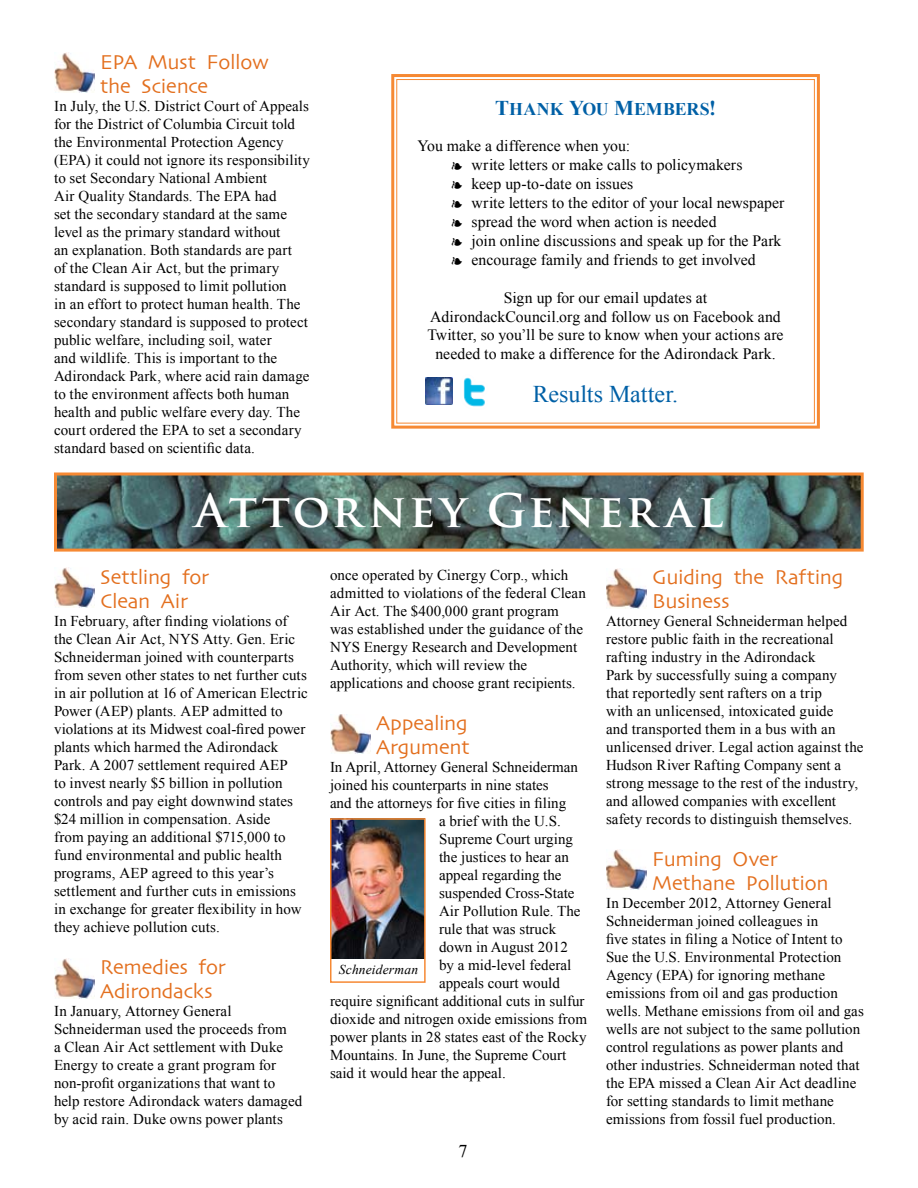
<style>
.page{position:relative;width:918px;height:1188px;background:#fff}
.page>*{position:absolute;margin:0;border:0;box-sizing:border-box;transform-origin:0 0}
.t1{font:700 45px "Trajan Pro";letter-spacing:.065em;color:#fff}
.t2{font:24px "Times New Roman";color:#0060a6}
.t3{font:21px/24px "Skia";letter-spacing:-.015em;color:#e36f1e}
.t4{font:18px "Times New Roman";color:#000}
.t5{font:17.85px "Times New Roman PS Bold MT SC850";letter-spacing:.005em;color:#0060a6}
.t6{font:15.75px/18.9px "Times New Roman";letter-spacing:.005em;color:#000}
.t7{font:15px/18px "Times New Roman";letter-spacing:.005em;color:#000}
.t8{font:italic 13.5px "Times New Roman";letter-spacing:.01em;color:#000}
.s1{font-size:21px}
.s2{font-family:"Warnock Pro"}
</style>
<div class="page">
<img style="left:54px;top:52px;width:41px;height:40px">
<img style="left:54px;top:568px;width:41px;height:40px">
<img style="left:606px;top:569px;width:41px;height:39px">
<img style="left:54px;top:959px;width:41px;height:39px">
<img style="left:330px;top:714px;width:41px;height:40px">
<img style="left:606px;top:849px;width:41px;height:40px">
<img style="left:58px;top:476px;width:802px;height:72px">
<div style="left:54px;top:472px;width:810px;height:80px;border:3px solid #f68933"></div>
<img style="left:333px;top:821px;width:90px;height:137px">
<div style="left:330px;top:818px;width:96px;height:165px;border:2px solid #f68933"></div>
<svg style="left:391px;top:74px;width:429px;height:355px"></svg>
<div style="left:396px;top:79px;width:419px;height:345px;border:1px solid #f68933"></div>
<img style="left:425px;top:378px;width:27px;height:27px">
<img style="left:460px;top:375px;width:28px;height:34px">
<h3 class="t3" style="left:100px;top:51px;width:170px">EPA Must Follow the Science</h3>
<p class="t7" style="left:54px;top:97px;width:257px">In July, the U.S. District Court of Appeals for the District of Columbia Circuit told the Environmental Protection Agency (EPA) it could not ignore its responsibility to set Secondary National Ambient<br>Air Quality Standards. The EPA had<br>set the secondary standard at the same level as the primary standard without<br>an explanation. Both standards are part<br>of the Clean Air Act, but the primary standard is supposed to limit pollution<br>in an effort to protect human health. The secondary standard is supposed to protect public welfare, including soil, water<br>and wildlife. This is important to the Adirondack Park, where acid rain damage to the environment affects both human health and public welfare every day. The court ordered the EPA to set a secondary standard based on scientific data.</p>
<p class="t5" style="left:495px;top:96px;width:223px"><span class="s1">T</span>HANK <span class="s1">Y</span>OU <span class="s1">M</span>EMBERS<span class="s1">!</span></p>
<p class="t6" style="left:451px;top:136px;width:335px;text-indent:-34px">You make a difference when you:<br><span class="s2">·</span> write letters or make calls to policymakers<br><span class="s2">·</span> keep up-to-date on issues<br><span class="s2">·</span> write letters to the editor of your local newspaper <span class="s2">·</span> spread the word when action is needed<br><span class="s2">·</span> join online discussions and speak up for the Park <span class="s2">·</span> encourage family and friends to get involved</p>
<p class="t6" style="left:428px;top:288px;width:358px;text-align:center">Sign up for our email updates at AdirondackCouncil.org and follow us on Facebook and Twitter, so you’ll be sure to know when your actions are needed to make a difference for the Adirondack Park.</p>
<h2 class="t2" style="left:533px;top:377px;width:147px">Results Matter.</h2>
<h1 class="t1" style="left:195px;top:483px;width:530px">Attorney General</h1>
<h3 class="t3" style="left:100px;top:567px;width:111px">Settling for<br>Clean Air</h3>
<p class="t7" style="left:54px;top:612px;width:255px">In February, after finding violations of the Clean Air Act, NYS Atty. Gen. Eric Schneiderman joined with counterparts from seven other states to net further cuts in air pollution at 16 of American Electric Power (AEP) plants. AEP admitted to violations at its Midwest coal-fired power plants which harmed the Adirondack Park. A 2007 settlement required AEP<br>to invest nearly $5 billion in pollution controls and pay eight downwind states $24 million in compensation. Aside<br>from paying an additional $715,000 to fund environmental and public health programs, AEP agreed to this year’s settlement and further cuts in emissions in exchange for greater flexibility in how they achieve pollution cuts.</p>
<h3 class="t3" style="left:100px;top:957px;width:127px">Remedies for<br>Adirondacks</h3>
<p class="t7" style="left:54px;top:1002px;width:250px">In January, Attorney General Schneiderman used the proceeds from<br>a Clean Air Act settlement with Duke Energy to create a grant program for non-profit organizations that want to help restore Adirondack waters damaged by acid rain. Duke owns power plants</p>
<p class="t7" style="left:330px;top:566px;width:258px">once operated by Cinergy Corp., which admitted to violations of the federal Clean Air Act. The $400,000 grant program was established under the guidance of the NYS Energy Research and Development Authority, which will review the applications and choose grant recipients.</p>
<h3 class="t3" style="left:376px;top:712px;width:95px">Appealing<br>Argument</h3>
<p class="t7" style="left:330px;top:758px;width:249px">In April, Attorney General Schneiderman</p>
<p class="t7" style="left:330px;top:776px;width:220px">joined his counterparts in nine states</p>
<p class="t7" style="left:330px;top:794px;width:238px">and the attorneys for five cities in filing</p>
<p class="t7" style="left:439px;top:812px;width:123px">a brief with the U.S.</p>
<p class="t7" style="left:439px;top:830px;width:135px">Supreme Court urging</p>
<p class="t7" style="left:439px;top:848px;width:131px">the justices to hear an</p>
<p class="t7" style="left:439px;top:866px;width:124px">appeal regarding the</p>
<p class="t7" style="left:439px;top:884px;width:137px">suspended Cross-State</p>
<p class="t7" style="left:439px;top:902px;width:143px">Air Pollution Rule. The</p>
<p class="t7" style="left:439px;top:920px;width:119px">rule that was struck</p>
<p class="t7" style="left:439px;top:938px;width:130px">down in August 2012</p>
<p class="t7" style="left:439px;top:956px;width:134px">by a mid-level federal</p>
<p class="t7" style="left:439px;top:974px;width:122px">appeals court would</p>
<p class="t7" style="left:330px;top:992px;width:256px">require significant additional cuts in sulfur</p>
<p class="t7" style="left:330px;top:1010px;width:259px">dioxide and nitrogen oxide emissions from</p>
<p class="t7" style="left:330px;top:1028px;width:258px">power plants in 28 states east of the Rocky</p>
<p class="t7" style="left:330px;top:1046px;width:238px">Mountains. In June, the Supreme Court</p>
<p class="t7" style="left:330px;top:1064px;width:177px">said it would hear the appeal.</p>
<p class="t8" style="left:339px;top:961px;width:81px">Schneiderman</p>
<p class="t4" style="left:458px;top:1139px;width:10px">7</p>
<h3 class="t3" style="left:652px;top:567px;width:193px">Guiding the Rafting<br>Business</h3>
<p class="t7" style="left:606px;top:612px;width:259px">Attorney General Schneiderman helped restore public faith in the recreational rafting industry in the Adirondack<br>Park by successfully suing a company that reportedly sent rafters on a trip<br>with an unlicensed, intoxicated guide<br>and transported them in a bus with an unlicensed driver. Legal action against the Hudson River Rafting Company sent a strong message to the rest of the industry, and allowed companies with excellent safety records to distinguish themselves.</p>
<h3 class="t3" style="left:652px;top:849px;width:178px">Fuming Over<br>Methane Pollution</h3>
<p class="t7" style="left:606px;top:894px;width:259px">In December 2012, Attorney General Schneiderman joined colleagues in<br>five states in filing a Notice of Intent to Sue the U.S. Environmental Protection Agency (EPA) for ignoring methane emissions from oil and gas production wells. Methane emissions from oil and gas wells are not subject to the same pollution control regulations as power plants and other industries. Schneiderman noted that the EPA missed a Clean Air Act deadline for setting standards to limit methane emissions from fossil fuel production.</p>
</div>
